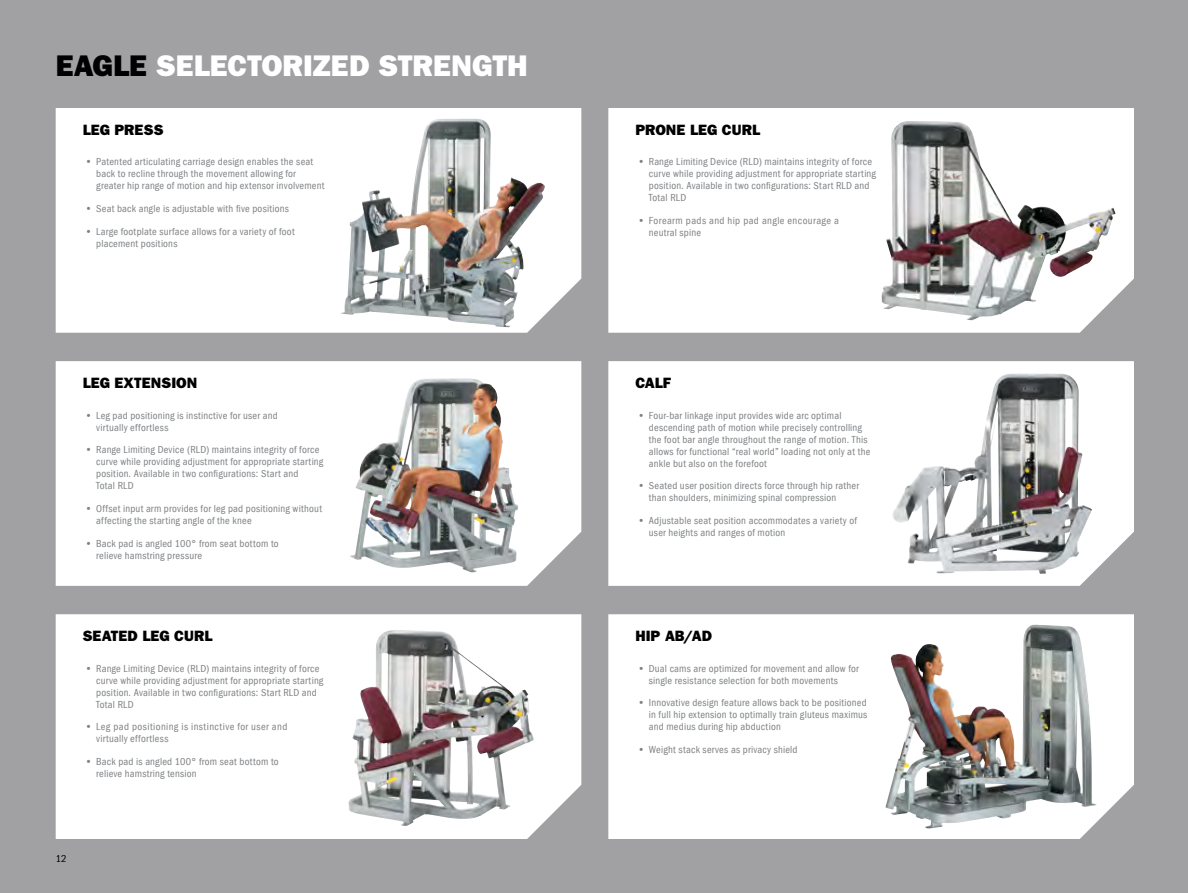
<style>
.page{position:relative;width:1188px;height:893px;background:#a1a1a4}
.page>*{position:absolute;margin:0;border:0;box-sizing:border-box;transform-origin:0 0}
.t1{font:30px "ITC Franklin Gothic Std Hvy";letter-spacing:-.005em;color:#fff}
.t2{font:15px "ITC Franklin Gothic Std Hvy";color:#000}
.t3{font:condensed 10.5px/12px "Franklin Gothic";letter-spacing:.02em;color:#7e8083}
.t4{font:condensed 10.5px "Franklin Gothic";color:#000}
.s1{color:#000}
.s2{font-family:"ITC Franklin Gothic Std";font-weight:600;font-stretch:normal}
</style>
<div class="page">
<div style="left:56px;top:108px;width:525px;height:225px;background:#fff"></div>
<div style="left:56px;top:361px;width:525px;height:225px;background:#fff"></div>
<div style="left:56px;top:614px;width:525px;height:225px;background:#fff"></div>
<div style="left:608px;top:108px;width:526px;height:225px;background:#fff"></div>
<div style="left:608px;top:361px;width:526px;height:225px;background:#fff"></div>
<svg style="left:608px;top:614px;width:526px;height:225px;background:#e5e6e6"></svg>
<img style="left:340px;top:119px;width:203px;height:208px">
<img style="left:350px;top:378px;width:168px;height:194px">
<img style="left:348px;top:630px;width:186px;height:196px">
<img style="left:882px;top:123px;width:219px;height:197px">
<img style="left:892px;top:373px;width:200px;height:201px">
<img style="left:934px;top:625px;width:99px;height:140px">
<h1 class="t1" style="left:56px;top:48px;width:473px"><span class="s1">EAGLE</span> SELECTORIZED STRENGTH</h1>
<h2 class="t2" style="left:83px;top:121px;width:82px">LEG PRESS</h2>
<h2 class="t2" style="left:635px;top:121px;width:126px">PRONE LEG CURL</h2>
<p class="t3" style="left:96px;top:156px;width:230px;text-indent:-11px"><span class="s2">•</span> Patented articulating carriage design enables the seat back to recline through the movement allowing for greater hip range of motion and hip extensor involvement</p>
<p class="t3" style="left:85px;top:203px;width:205px"><span class="s2">•</span> Seat back angle is adjustable with five positions</p>
<p class="t3" style="left:96px;top:226px;width:200px;text-indent:-11px"><span class="s2">•</span> Large footplate surface allows for a variety of foot placement positions</p>
<p class="t3" style="left:649px;top:156px;width:229px;text-indent:-11px"><span class="s2">•</span> Range Limiting Device (RLD) maintains integrity of force curve while providing adjustment for appropriate starting position. Available in two configurations: Start RLD and Total RLD</p>
<p class="t3" style="left:649px;top:215px;width:192px;text-indent:-11px"><span class="s2">•</span> Forearm pads and hip pad angle encourage a neutral spine</p>
<h2 class="t2" style="left:83px;top:374px;width:116px">LEG EXTENSION</h2>
<h2 class="t2" style="left:635px;top:374px;width:37px">CALF</h2>
<p class="t3" style="left:96px;top:409px;width:183px;text-indent:-11px"><span class="s2">•</span> Leg pad positioning is instinctive for user and virtually effortless</p>
<p class="t3" style="left:96px;top:444px;width:229px;text-indent:-11px"><span class="s2">•</span> Range Limiting Device (RLD) maintains integrity of force curve while providing adjustment for appropriate starting position. Available in two configurations: Start and<br>Total RLD</p>
<p class="t3" style="left:96px;top:503px;width:227px;text-indent:-11px"><span class="s2">•</span> Offset input arm provides for leg pad positioning without affecting the starting angle of the knee</p>
<p class="t3" style="left:96px;top:538px;width:184px;text-indent:-11px"><span class="s2">•</span> Back pad is angled 100° from seat bottom to relieve hamstring pressure</p>
<p class="t3" style="left:649px;top:409px;width:223px;text-indent:-11px"><span class="s2">•</span> Four-bar linkage input provides wide arc optimal descending path of motion while precisely controlling the foot bar angle throughout the range of motion. This allows for functional “real world” loading not only at the ankle but also on the forefoot</p>
<p class="t3" style="left:649px;top:480px;width:212px;text-indent:-11px"><span class="s2">•</span> Seated user position directs force through hip rather than shoulders, minimizing spinal compression</p>
<p class="t3" style="left:649px;top:515px;width:210px;text-indent:-11px"><span class="s2">•</span> Adjustable seat position accommodates a variety of user heights and ranges of motion</p>
<h2 class="t2" style="left:83px;top:627px;width:131px">SEATED LEG CURL</h2>
<h2 class="t2" style="left:635px;top:627px;width:78px">HIP AB/AD</h2>
<p class="t3" style="left:96px;top:662px;width:229px;text-indent:-11px"><span class="s2">•</span> Range Limiting Device (RLD) maintains integrity of force curve while providing adjustment for appropriate starting position. Available in two configurations: Start RLD and Total RLD</p>
<p class="t3" style="left:96px;top:721px;width:193px;text-indent:-11px"><span class="s2">•</span> Leg pad positioning is instinctive for user and virtually effortless</p>
<p class="t3" style="left:96px;top:756px;width:184px;text-indent:-11px"><span class="s2">•</span> Back pad is angled 100° from seat bottom to relieve hamstring tension</p>
<p class="t4" style="left:56px;top:852px;width:12px">12</p>
<p class="t3" style="left:649px;top:662px;width:212px;text-indent:-11px"><span class="s2">•</span> Dual cams are optimized for movement and allow for single resistance selection for both movements</p>
<p class="t3" style="left:649px;top:697px;width:220px;text-align:justify;text-indent:-11px"><span class="s2">•</span> Innovative design feature allows back to be positioned in full hip extension to optimally train gluteus maximus and medius during hip abduction</p>
<p class="t3" style="left:638px;top:744px;width:161px"><span class="s2">•</span> Weight stack serves as privacy shield</p>
</div>
